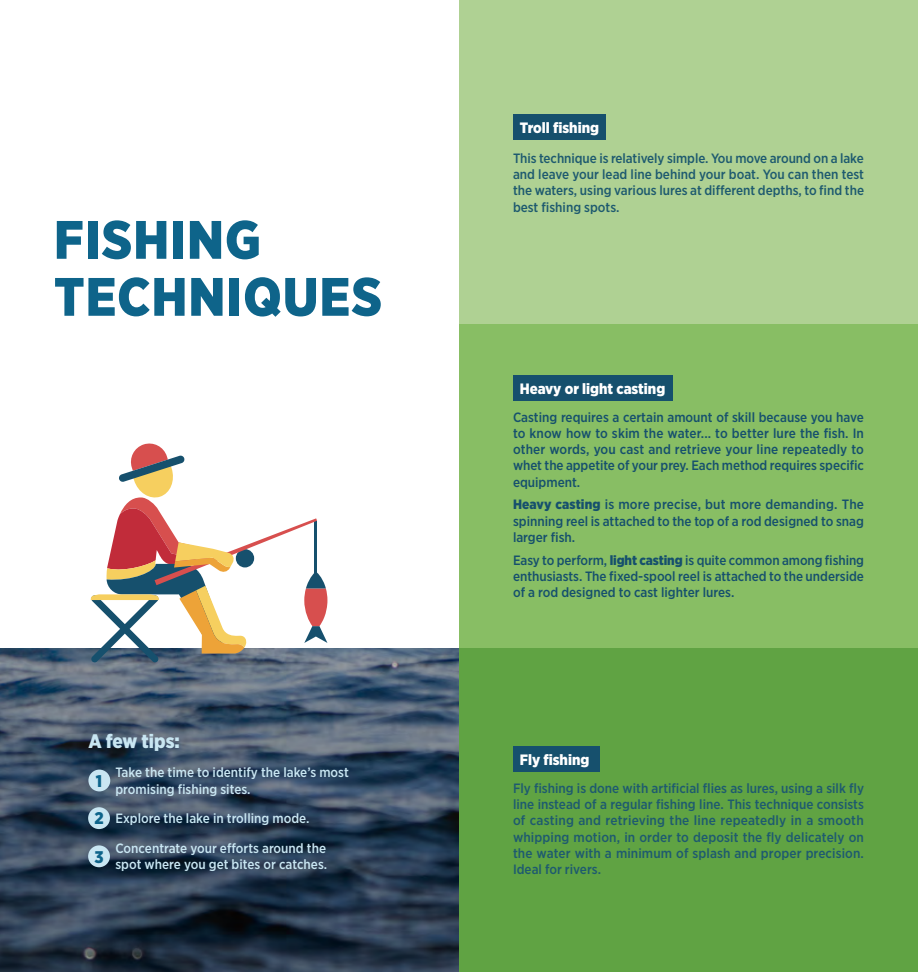
<style>
.page{position:relative;width:918px;height:972px;background:#fff}
.page>*{position:absolute;margin:0;border:0;box-sizing:border-box;transform-origin:0 0}
.t1{font:900 54px/57px "Gotham Narrow";letter-spacing:.02em;color:#0e648a}
.t2{font:900 19.5px "Gotham Narrow";color:#c9e6f2}
.t3{font:900 16.8px "Gotham Narrow";color:#0e648a}
.t4{font:900 15px "Gotham Narrow";color:#fff}
.t5{font:500 13.5px/16.2px "Gotham Narrow";color:#16506d;text-align:justify}
.t6{font:500 13.5px/16.2px "Gotham Narrow";color:#1e5a6f;text-align:justify}
.t7{font:500 13.5px/16.2px "Gotham Narrow";color:#c9e6f2}
.s1{font-weight:900}
</style>
<div class="page">
<div style="left:459px;top:0;width:459px;height:324px;background:#afd193"></div>
<div style="left:459px;top:324px;width:459px;height:324px;background:#88be64"></div>
<div style="left:459px;top:648px;width:459px;height:324px;background:#60a343"></div>
<div style="left:513px;top:115px;width:93px;height:25px;background:#16506d"></div>
<div style="left:513px;top:375px;width:159px;height:25px;background:#16506d"></div>
<div style="left:513px;top:746px;width:86px;height:26px;background:#16506d"></div>
<svg style="left:0;top:648px;width:459px;height:324px;background:#37485d"></svg>
<div style="left:88px;top:770px;width:22px;height:21px;background:#c9e6f2;border-radius:50%"></div>
<div style="left:88px;top:807px;width:22px;height:22px;background:#c9e6f2;border-radius:50%"></div>
<div style="left:88px;top:845px;width:22px;height:22px;background:#c9e6f2;border-radius:50%"></div>
<svg style="left:91px;top:443px;width:236px;height:220px"></svg>
<h2 class="t1" style="left:54px;top:211px;width:330px">FISHING<br>TECHNIQUES</h2>
<p class="t2" style="left:88px;top:728px;width:93px">A few tips:</p>
<p class="t7" style="left:115px;top:764px;width:235px">Take the time to identify the lake’s most promising fishing sites.</p>
<p class="t7" style="left:115px;top:810px;width:196px">Explore the lake in trolling mode.</p>
<p class="t7" style="left:115px;top:840px;width:213px">Concentrate your efforts around the spot where you get bites or catches.</p>
<p class="t3" style="left:96px;top:770px;width:8px">1</p>
<p class="t3" style="left:94px;top:807px;width:11px">2</p>
<p class="t3" style="left:94px;top:846px;width:11px">3</p>
<h3 class="t4" style="left:520px;top:118px;width:81px">Troll fishing</h3>
<p class="t6" style="left:513px;top:150px;width:353px">This technique is relatively simple. You move around on a lake and leave your lead line behind your boat. You can then test the waters, using various lures at different depths, to find the best fishing spots.</p>
<h3 class="t4" style="left:520px;top:378px;width:147px">Heavy or light casting</h3>
<p class="t5" style="left:513px;top:409px;width:353px">Casting requires a certain amount of skill because you have to know how to skim the water... to better lure the fish. In other words, you cast and retrieve your line repeatedly to whet the appetite of your prey. Each method requires specific equipment.</p>
<p class="t5" style="left:513px;top:496px;width:353px"><span class="s1">Heavy casting</span> is more precise, but more demanding. The spinning reel is attached to the top of a rod designed to snag larger fish.</p>
<p class="t5" style="left:513px;top:552px;width:353px">Easy to perform, <span class="s1">light casting</span> is quite common among fishing enthusiasts. The fixed-spool reel is attached to the underside of a rod designed to cast lighter lures.</p>
<h3 class="t4" style="left:520px;top:750px;width:71px">Fly fishing</h3>
<p class="t6" style="left:513px;top:780px;width:353px">Fly fishing is done with artificial flies as lures, using a silk fly line instead of a regular fishing line. This technique consists of casting and retrieving the line repeatedly in a smooth whipping motion, in order to deposit the fly delicately on the water with a minimum of splash and proper precision.<br>Ideal for rivers.</p>
</div>
